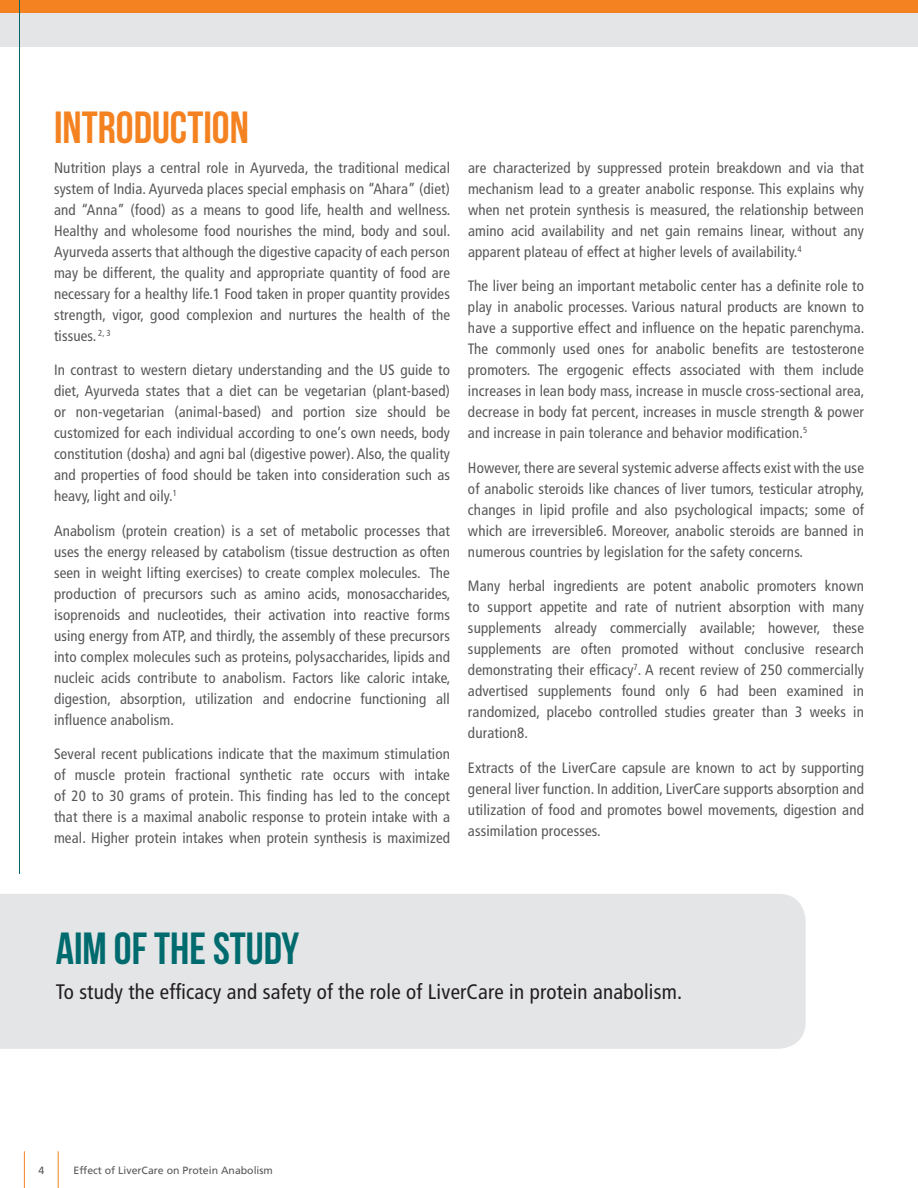
<style>
.page{position:relative;width:918px;height:1188px;background:#fff}
.page>*{position:absolute;margin:0;border:0;box-sizing:border-box;transform-origin:0 0}
.t1{font:45px "Bebas Neue";color:#006b6e}
.t2{font:45px "Bebas Neue";color:#f58220}
.t3{font:condensed 21px "Frutiger LT Std";letter-spacing:.01em;color:#231f20}
.t4{font:condensed 15px/21px "Frutiger LT Std";letter-spacing:.01em;color:#57585a;text-align:justify}
.t5{font:10.5px "Frutiger LT Std";color:#57585a}
</style>
<div class="page">
<hr style="left:24px;top:1151px;width:1px;height:37px;background:#f58220">
<hr style="left:58px;top:1151px;width:1px;height:37px;background:#f58220">
<div style="left:0;top:894px;width:806px;height:155px;background:#e4e5e7"></div>
<div style="left:0;top:0;width:918px;height:14px;background:#f58220"></div>
<div style="left:0;top:14px;width:918px;height:33px;background:#e4e5e7"></div>
<hr style="left:19px;top:0;width:1px;height:874px;background:#006667">
<p class="t2" style="left:54px;top:102px;width:196px">INTRODUCTION</p>
<p class="t4" style="left:54px;top:157px;width:398px">Nutrition plays a central role in Ayurveda, the traditional medical system of India. Ayurveda places special emphasis on “Ahara” (diet) and “Anna” (food) as a means to good life, health and wellness.<br>Healthy and wholesome food nourishes the mind, body and soul.<br>Ayurveda asserts that although the digestive capacity of each person may be different, the quality and appropriate quantity of food are necessary for a healthy life.1 Food taken in proper quantity provides strength, vigor, good complexion and nurtures the health of the tissues. <sup>2,</sup> <sup>3</sup></p>
<p class="t4" style="left:54px;top:360px;width:398px">In contrast to western dietary understanding and the US guide to diet, Ayurveda states that a diet can be vegetarian (plant-based) or non-vegetarian (animal-based) and portion size should be customized for each individual according to one’s own needs, body constitution (dosha) and agni bal (digestive power). Also, the quality and properties of food should be taken into consideration such as heavy, light and oily.<sup>1</sup></p>
<p class="t4" style="left:54px;top:520px;width:398px">Anabolism (protein creation) is a set of metabolic processes that uses the energy released by catabolism (tissue destruction as often seen in weight lifting exercises) to create complex molecules. The production of precursors such as amino acids, monosaccharides, isoprenoids and nucleotides, their activation into reactive forms using energy from ATP, and thirdly, the assembly of these precursors into complex molecules such as proteins, polysaccharides, lipids and nucleic acids contribute to anabolism. Factors like caloric intake, digestion, absorption, utilization and endocrine functioning all influence anabolism.</p>
<p class="t4" style="left:54px;top:744px;width:398px">Several recent publications indicate that the maximum stimulation of muscle protein fractional synthetic rate occurs with intake of 20 to 30 grams of protein. This finding has led to the concept that there is a maximal anabolic response to protein intake with a meal. Higher protein intakes when protein synthesis is maximized</p>
<p class="t4" style="left:468px;top:157px;width:398px">are characterized by suppressed protein breakdown and via that mechanism lead to a greater anabolic response. This explains why when net protein synthesis is measured, the relationship between amino acid availability and net gain remains linear, without any apparent plateau of effect at higher levels of availability.<sup>4</sup></p>
<p class="t4" style="left:468px;top:276px;width:398px">The liver being an important metabolic center has a definite role to play in anabolic processes. Various natural products are known to have a supportive effect and influence on the hepatic parenchyma.<br>The commonly used ones for anabolic benefits are testosterone promoters. The ergogenic effects associated with them include increases in lean body mass, increase in muscle cross-sectional area, decrease in body fat percent, increases in muscle strength &amp; power and increase in pain tolerance and behavior modification.<sup>5</sup></p>
<p class="t4" style="left:468px;top:457px;width:398px">However, there are several systemic adverse affects exist with the use of anabolic steroids like chances of liver tumors, testicular atrophy, changes in lipid profile and also psychological impacts; some of which are irreversible6. Moreover, anabolic steroids are banned in numerous countries by legislation for the safety concerns.</p>
<p class="t4" style="left:468px;top:576px;width:398px">Many herbal ingredients are potent anabolic promoters known to support appetite and rate of nutrient absorption with many supplements already commercially available; however, these supplements are often promoted without conclusive research demonstrating their efficacy<sup>7</sup>. A recent review of 250 commercially advertised supplements found only 6 had been examined in randomized, placebo controlled studies greater than 3 weeks in duration8.</p>
<p class="t4" style="left:468px;top:757px;width:398px">Extracts of the LiverCare capsule are known to act by supporting general liver function. In addition, LiverCare supports absorption and utilization of food and promotes bowel movements, digestion and assimilation processes.</p>
<p class="t1" style="left:56px;top:924px;width:245px">AIM OF THE STUDY</p>
<p class="t3" style="left:56px;top:980px;width:628px">To study the efficacy and safety of the role of LiverCare in protein anabolism.</p>
<p class="t5" style="left:39px;top:1164px;width:7px">4</p>
<p class="t5" style="left:74px;top:1164px;width:201px">Effect of LiverCare on Protein Anabolism</p>
</div>
